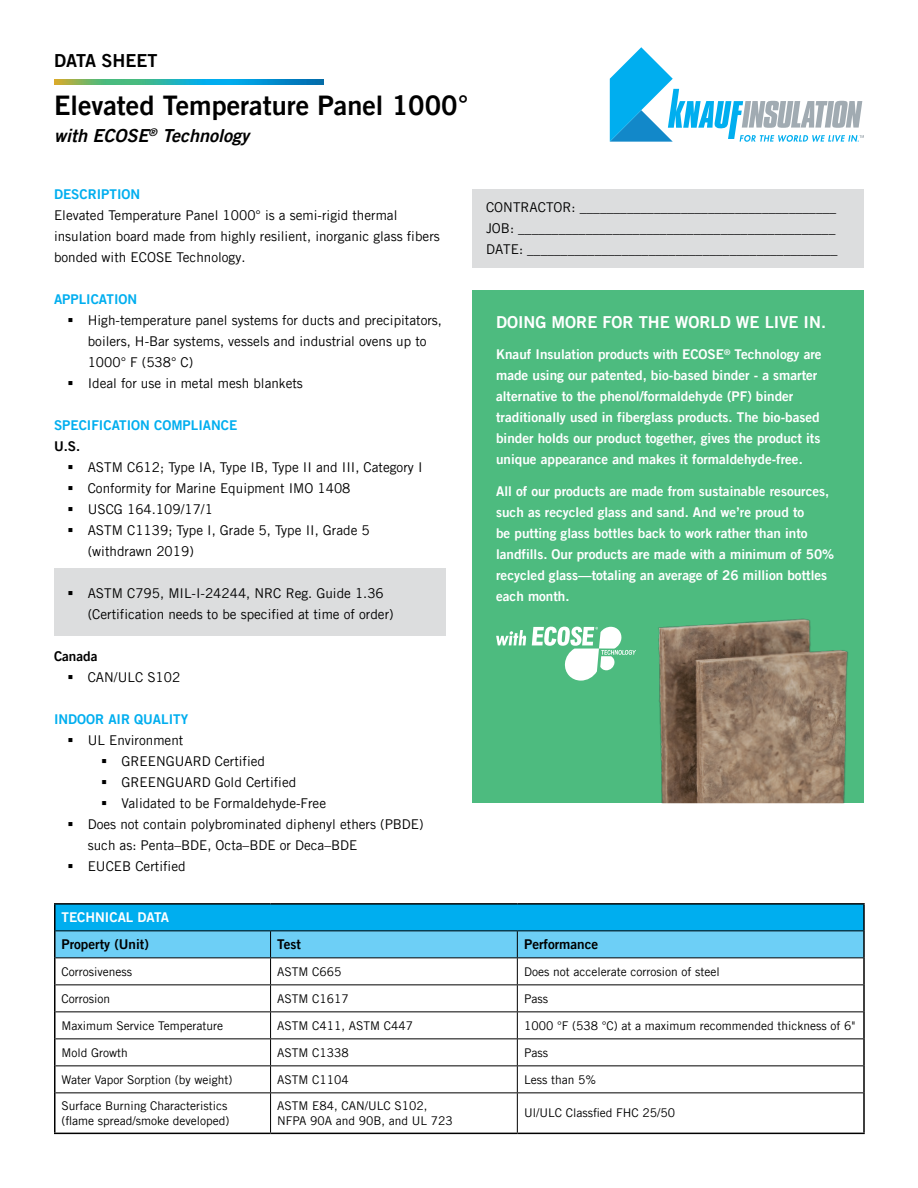
<style>
.page{position:relative;width:918px;height:1188px;background:#fff}
.page>*{position:absolute;margin:0;border:0;box-sizing:border-box;transform-origin:0 0}
.t1{font:27px "Trade Gothic LT Pro Bd 2";color:#000}
.t2{font:18px "Trade Gothic LT Pro Bd 2 Obl";color:#000}
.t3{font:18px "Trade Gothic LT Pro Bd 2";color:#000}
.t4{font:16.5px "Trade Gothic LT Pro Bd 2";color:#fff}
.t5{font:13.5px/21px "Trade Gothic LT Pro";color:#000}
.t6{font:13.5px/21px "Trade Gothic LT Pro Bd 2";color:#fff}
.t7{font:13.5px "Trade Gothic LT Pro Bd 2";color:#00aeef}
.t8{font:13.5px "Trade Gothic LT Pro Bd 2";color:#000}
.t9{font:12px/15px "Trade Gothic LT Pro";color:#000}
</style>
<div class="page">
<div style="left:54px;top:568px;width:392px;height:68px;background:#dcddde"></div>
<svg style="left:610px;top:47px;width:254px;height:95px"></svg>
<img style="left:54px;top:79px;width:270px;height:6px">
<div style="left:472px;top:290px;width:392px;height:513px;background:#4dbb7f"></div>
<svg style="left:496px;top:627px;width:93px;height:54px"></svg>
<div style="left:472px;top:189px;width:392px;height:79px;background:#dcddde"></div>
<img style="left:589px;top:567px;width:275px;height:236px">
<div style="left:55px;top:904px;width:809px;height:27px;background:#00aeef"></div>
<hr style="left:54px;top:903px;width:217px;height:2px;background:#000">
<hr style="left:54px;top:905px;width:2px;height:26px;background:#000">
<hr style="left:271px;top:903px;width:246px;height:2px;background:#000">
<hr style="left:517px;top:903px;width:348px;height:2px;background:#000">
<hr style="left:863px;top:905px;width:2px;height:26px;background:#000">
<hr style="left:54px;top:931px;width:2px;height:27px;background:#000">
<hr style="left:863px;top:931px;width:2px;height:27px;background:#000">
<hr style="left:54px;top:958px;width:2px;height:27px;background:#000">
<hr style="left:863px;top:958px;width:2px;height:27px;background:#000">
<hr style="left:54px;top:985px;width:2px;height:27px;background:#000">
<hr style="left:863px;top:985px;width:2px;height:27px;background:#000">
<hr style="left:54px;top:1012px;width:2px;height:27px;background:#000">
<hr style="left:863px;top:1012px;width:2px;height:27px;background:#000">
<hr style="left:54px;top:1039px;width:2px;height:27px;background:#000">
<hr style="left:863px;top:1039px;width:2px;height:27px;background:#000">
<hr style="left:54px;top:1066px;width:2px;height:27px;background:#000">
<hr style="left:863px;top:1066px;width:2px;height:27px;background:#000">
<hr style="left:54px;top:1093px;width:2px;height:40px;background:#000">
<hr style="left:863px;top:1093px;width:2px;height:40px;background:#000">
<hr style="left:54px;top:1133px;width:217px;height:1px;background:#000">
<hr style="left:271px;top:1133px;width:246px;height:1px;background:#000">
<hr style="left:517px;top:1133px;width:348px;height:1px;background:#000">
<hr style="left:56px;top:930px;width:215px;height:1px;background:#000">
<hr style="left:271px;top:930px;width:246px;height:1px;background:#000">
<hr style="left:517px;top:930px;width:346px;height:1px;background:#000">
<svg style="left:55px;top:931px;width:809px;height:161px"></svg>
<hr style="left:56px;top:1092px;width:215px;height:1px;background:#000">
<hr style="left:271px;top:1092px;width:246px;height:1px;background:#000">
<hr style="left:270px;top:1093px;width:1px;height:40px;background:#000">
<hr style="left:517px;top:1092px;width:346px;height:1px;background:#000">
<hr style="left:517px;top:1093px;width:1px;height:40px;background:#000">
<h2 class="t3" style="left:54px;top:49px;width:105px">DATA SHEET</h2>
<h1 class="t1" style="left:54px;top:89px;width:416px">Elevated Temperature Panel 1000°</h1>
<h2 class="t2" style="left:54px;top:125px;width:197px">with ECOSE<sup>®</sup> Technology</h2>
<p class="t7" style="left:54px;top:186px;width:88px">DESCRIPTION</p>
<p class="t5" style="left:54px;top:204px;width:387px">Elevated Temperature Panel 1000° is a semi-rigid thermal insulation board made from highly resilient, inorganic glass fibers bonded with ECOSE Technology.</p>
<p class="t7" style="left:54px;top:291px;width:85px">APPLICATION</p>
<p class="t5" style="left:88px;top:309px;width:356px">High-temperature panel systems for ducts and precipitators, boilers, H-Bar systems, vessels and industrial ovens up to 1000° F (538° C)<br>Ideal for use in metal mesh blankets</p>
<p class="t7" style="left:54px;top:417px;width:185px">SPECIFICATION COMPLIANCE</p>
<p class="t8" style="left:54px;top:438px;width:28px">U.S.</p>
<p class="t5" style="left:88px;top:456px;width:336px">ASTM C612; Type IA, Type IB, Type II and III, Category I Conformity for Marine Equipment IMO 1408<br>USCG 164.109/17/1<br>ASTM C1139; Type I, Grade 5, Type II, Grade 5 (withdrawn 2019)</p>
<p class="t5" style="left:88px;top:582px;width:307px">ASTM C795, MIL-I-24244, NRC Reg. Guide 1.36 (Certification needs to be specified at time of order)</p>
<p class="t8" style="left:54px;top:648px;width:45px">Canada</p>
<p class="t5" style="left:88px;top:666px;width:94px">CAN/ULC S102</p>
<p class="t7" style="left:54px;top:711px;width:136px">INDOOR AIR QUALITY</p>
<p class="t5" style="left:88px;top:729px;width:97px">UL Environment</p>
<p class="t5" style="left:122px;top:750px;width:145px">GREENGUARD Certified</p>
<p class="t5" style="left:122px;top:771px;width:176px">GREENGUARD Gold Certified</p>
<p class="t5" style="left:122px;top:792px;width:206px">Validated to be Formaldehyde-Free</p>
<p class="t5" style="left:88px;top:813px;width:337px">Does not contain polybrominated diphenyl ethers (PBDE)</p>
<p class="t5" style="left:88px;top:834px;width:271px">such as: Penta–BDE, Octa–BDE or Deca–BDE</p>
<p class="t5" style="left:88px;top:855px;width:99px">EUCEB Certified</p>
<p class="t5" style="left:486px;top:197px;width:353px">CONTRACTOR: ______________________________________<br>JOB: _______________________________________________<br>DATE: ______________________________________________</p>
<p class="t4" style="left:496px;top:312px;width:331px">DOING MORE FOR THE WORLD WE LIVE IN.</p>
<p class="t6" style="left:496px;top:344px;width:327px">Knauf Insulation products with ECOSE<sup>®</sup> Technology are made using our patented, bio-based binder - a smarter alternative to the phenol/formaldehyde (PF) binder traditionally used in fiberglass products. The bio-based binder holds our product together, gives the product its unique appearance and makes it formaldehyde-free.</p>
<p class="t6" style="left:496px;top:480px;width:340px">All of our products are made from sustainable resources, such as recycled glass and sand. And we’re proud to<br>be putting glass bottles back to work rather than into landfills. Our products are made with a minimum of 50% recycled glass—totaling an average of 26 million bottles each month.</p>
<p class="t6" style="left:62px;top:907px;width:109px">TECHNICAL DATA</p>
<p class="t8" style="left:62px;top:936px;width:89px">Property (Unit)</p>
<p class="t8" style="left:277px;top:936px;width:25px">Test</p>
<p class="t8" style="left:524px;top:936px;width:76px">Performance</p>
<p class="t9" style="left:62px;top:964px;width:72px">Corrosiveness</p>
<p class="t9" style="left:277px;top:964px;width:66px">ASTM C665</p>
<p class="t9" style="left:524px;top:964px;width:197px">Does not accelerate corrosion of steel</p>
<p class="t9" style="left:62px;top:991px;width:50px">Corrosion</p>
<p class="t9" style="left:277px;top:991px;width:73px">ASTM C1617</p>
<p class="t9" style="left:524px;top:991px;width:25px">Pass</p>
<p class="t9" style="left:62px;top:1018px;width:163px">Maximum Service Temperature</p>
<p class="t9" style="left:277px;top:1018px;width:137px">ASTM C411, ASTM C447</p>
<p class="t9" style="left:524px;top:1018px;width:333px">1000 °F (538 °C) at a maximum recommended thickness of 6"</p>
<p class="t9" style="left:62px;top:1045px;width:68px">Mold Growth</p>
<p class="t9" style="left:277px;top:1045px;width:73px">ASTM C1338</p>
<p class="t9" style="left:524px;top:1045px;width:25px">Pass</p>
<p class="t9" style="left:62px;top:1072px;width:173px">Water Vapor Sorption (by weight)</p>
<p class="t9" style="left:277px;top:1072px;width:73px">ASTM C1104</p>
<p class="t9" style="left:524px;top:1072px;width:73px">Less than 5%</p>
<p class="t9" style="left:62px;top:1098px;width:169px">Surface Burning Characteristics (flame spread/smoke developed)</p>
<p class="t9" style="left:277px;top:1098px;width:177px">ASTM E84, CAN/ULC S102,<br>NFPA 90A and 90B, and UL 723</p>
<p class="t9" style="left:524px;top:1105px;width:152px">Ul/ULC Classfied FHC 25/50</p>
</div>
